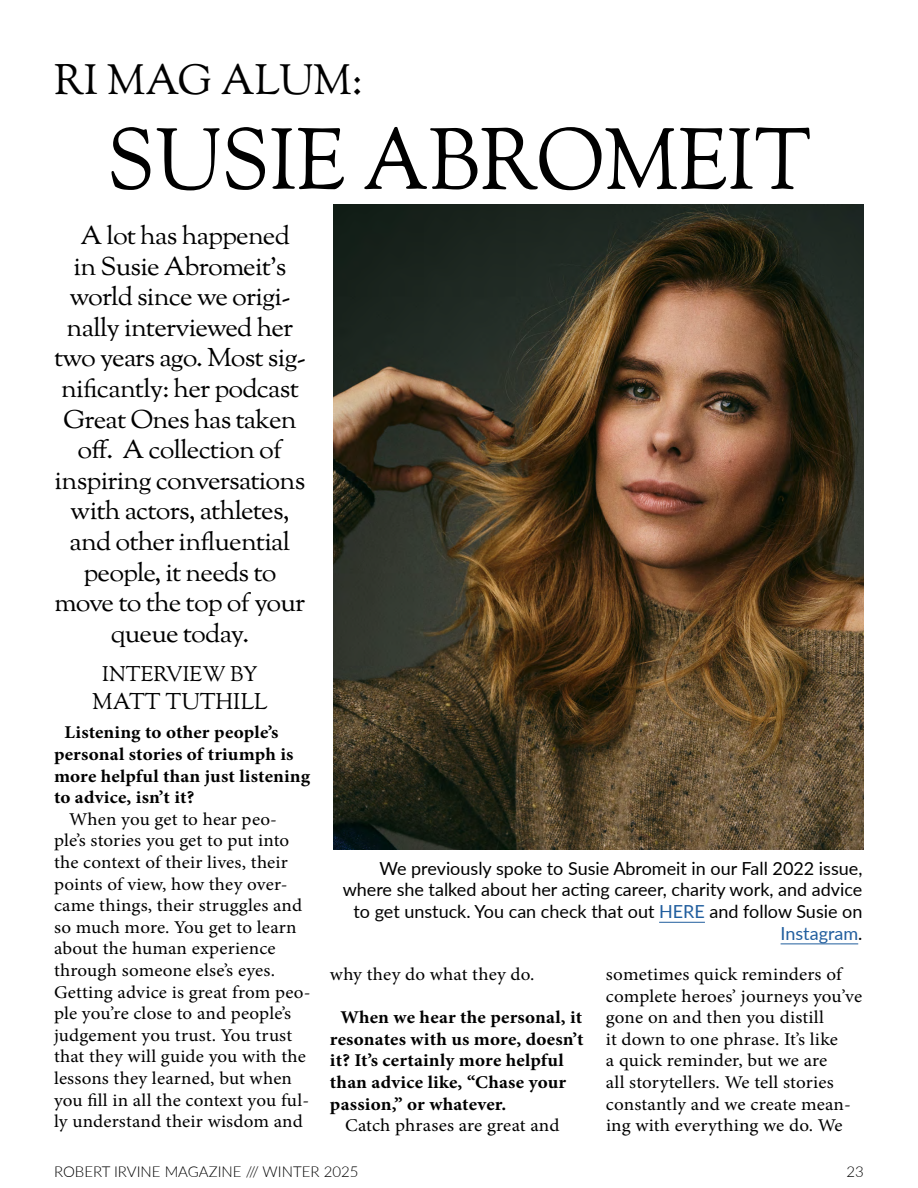
<style>
.page{position:relative;width:918px;height:1188px;background:#fff}
.page>*{position:absolute;margin:0;border:0;box-sizing:border-box;transform-origin:0 0}
.t1{font:85.5px "Sorts Mill Goudy";color:#000;scale:.95 1}
.t2{font:42px "Sorts Mill Goudy";color:#000}
.t3{font:25.5px/30.6px "Sorts Mill Goudy";letter-spacing:-.03em;color:#000;text-align:center;scale:1.06 1}
.t4{font:22.5px "Sorts Mill Goudy";color:#000}
.t5{font:21px "Sorts Mill Goudy";color:#000}
.t6{font:18px/21.6px "Minion Pro";letter-spacing:.005em;color:#000;scale:1.06 1}
.t7{font:700 18px/21.6px "Minion Pro";letter-spacing:.01em;color:#000;scale:1.06 1}
.t8{font:18px/21.6px "Lato";color:#000;text-align:right}
.t9{font:300 15px "Lato";color:#000}
.s1{color:#215e9e}
</style>
<div class="page">
<img style="left:333px;top:205px;width:531px;height:645px">
<hr style="left:659px;top:922px;width:46px;height:1px;background:#215e9e">
<hr style="left:781px;top:943px;width:77px;height:1px;background:#215e9e">
<h2 class="t2" style="left:54px;top:54px;width:310px">RI MAG ALUM:</h2>
<h1 class="t1" style="left:107px;top:107px;width:743px">SUSIE ABROMEIT</h1>
<p class="t3" style="left:54px;top:222px;width:239px">A lot has happened<br>in Susie Abromeit’s world since we origi&shy;nally interviewed her two years ago. Most sig&shy;nificantly: her podcast<br>Great Ones has taken off. A collection of inspiring conversations with actors, athletes, and other influential people, it needs to move to the top of your queue today.</p>
<p class="t5" style="left:102px;top:661px;width:157px">INTERVIEW BY</p>
<p class="t4" style="left:92px;top:688px;width:177px">MATT TUTHILL</p>
<p class="t7" style="left:54px;top:722px;width:243px;text-indent:10px">Listening to other people’s personal stories of triumph is more helpful than just listening to advice, isn’t it?</p>
<p class="t6" style="left:54px;top:808px;width:244px;text-indent:15px">When you get to hear peo&shy;ple’s stories you get to put into the context of their lives, their points of view, how they over&shy;came things, their struggles and so much more. You get to learn about the human experience through someone else’s eyes.<br>Getting advice is great from peo&shy;ple you’re close to and people’s judgement you trust. You trust that they will guide you with the lessons they learned, but when you fill in all the context you ful&shy;ly understand their wisdom and</p>
<p class="t8" style="left:343px;top:857px;width:521px">We previously spoke to Susie Abromeit in our Fall 2022 issue, where she talked about her acting career, charity work, and advice to get unstuck. You can check that out <span class="s1">HERE</span> and follow Susie on <span class="s1">Instagram</span>.</p>
<p class="t6" style="left:330px;top:964px;width:195px">why they do what they do.</p>
<p class="t7" style="left:330px;top:1006px;width:241px;text-indent:10px">When we hear the personal, it resonates with us more, doesn’t it? It’s certainly more helpful than advice like, “Chase your passion,” or whatever.</p>
<p class="t6" style="left:345px;top:1115px;width:204px">Catch phrases are great and</p>
<p class="t6" style="left:606px;top:964px;width:243px">sometimes quick reminders of complete heroes’ journeys you’ve gone on and then you distill<br>it down to one phrase. It’s like<br>a quick reminder, but we are<br>all storytellers. We tell stories constantly and we create mean&shy;ing with everything we do. We</p>
<p class="t9" style="left:54px;top:1161px;width:306px">ROBERT IRVINE MAGAZINE /// WINTER 2025</p>
<p class="t9" style="left:847px;top:1161px;width:19px">23</p>
</div>
